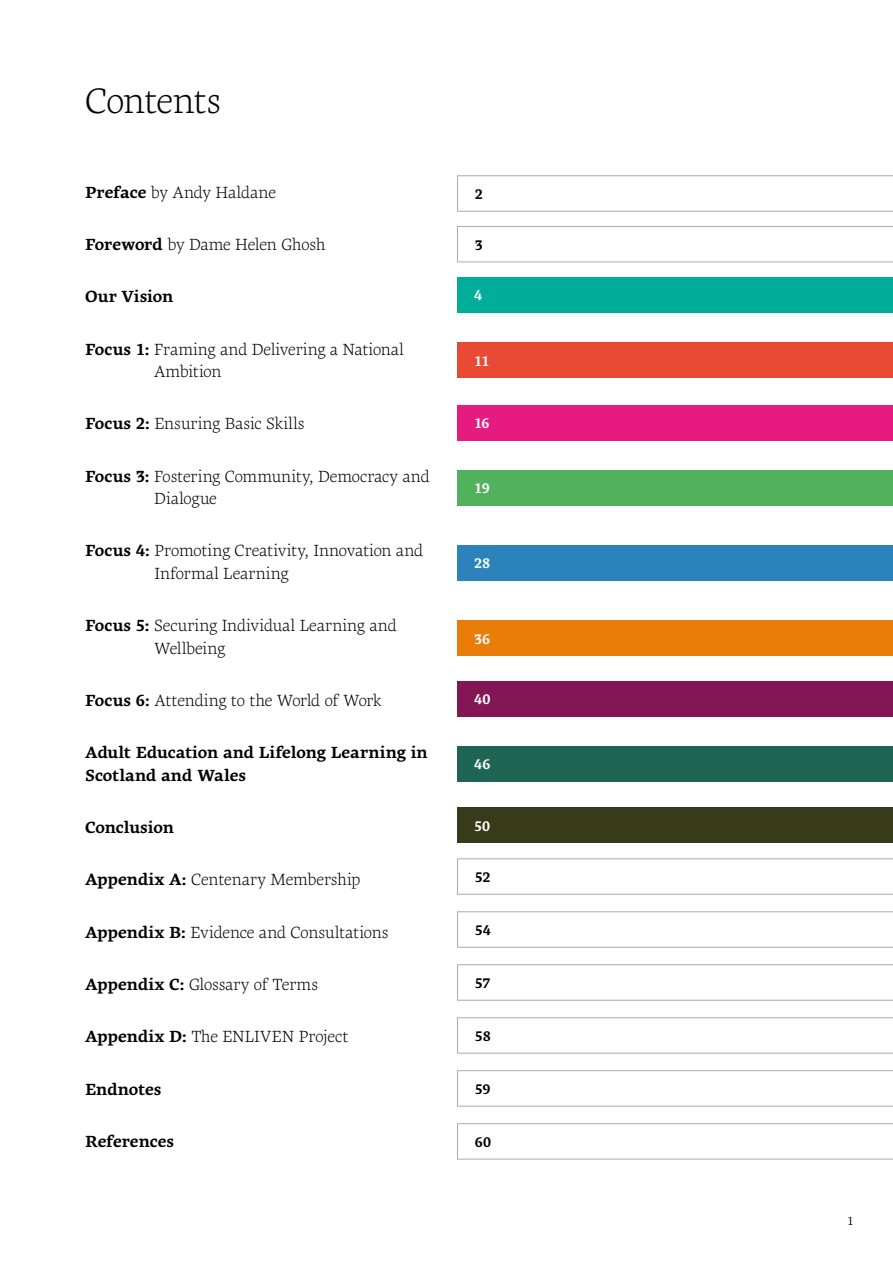
<style>
.page{position:relative;width:893px;height:1263px;background:#fff}
.page>*{position:absolute;margin:0;border:0;box-sizing:border-box;transform-origin:0 0}
.t1{font:300 36px "Geneo Std";letter-spacing:-.03em;color:#000}
.t2{font:300 16.5px/22.5px "Geneo Std";letter-spacing:-.005em;color:#000}
.t3{font:700 16.5px/22.5px "Geneo Std";letter-spacing:-.005em;color:#000}
.t4{font:700 14.25px "Geneo Std";color:#fff}
.t5{font:700 14.25px "Geneo Std";letter-spacing:-.01em;color:#000}
.t6{font:12px "Geneo Std";color:#000}
.s1{font-weight:700}
</style>
<div class="page">
<svg style="left:457px;top:175px;width:436px;height:37px"></svg>
<svg style="left:457px;top:226px;width:436px;height:36px"></svg>
<svg style="left:457px;top:1123px;width:436px;height:36px"></svg>
<div style="left:457px;top:277px;width:436px;height:36px;background:#00ae99"></div>
<div style="left:457px;top:343px;width:436px;height:35px;background:#e94a36"></div>
<div style="left:457px;top:405px;width:436px;height:36px;background:#e71a80"></div>
<div style="left:457px;top:470px;width:436px;height:35px;background:#51b15d"></div>
<div style="left:457px;top:545px;width:436px;height:36px;background:#2c83bc"></div>
<div style="left:457px;top:621px;width:436px;height:35px;background:#e87d09"></div>
<div style="left:457px;top:681px;width:436px;height:35px;background:#831755"></div>
<div style="left:457px;top:746px;width:436px;height:35px;background:#1e6553"></div>
<div style="left:457px;top:807px;width:436px;height:36px;background:#373b19"></div>
<svg style="left:457px;top:911px;width:436px;height:36px"></svg>
<svg style="left:457px;top:858px;width:436px;height:37px"></svg>
<svg style="left:457px;top:964px;width:436px;height:36px"></svg>
<svg style="left:457px;top:1017px;width:436px;height:36px"></svg>
<svg style="left:457px;top:1070px;width:436px;height:36px"></svg>
<h1 class="t1" style="left:85px;top:79px;width:138px">Contents</h1>
<p class="t2" style="left:85px;top:181px;width:192px"><span class="s1">Preface</span> by Andy Haldane</p>
<p class="t2" style="left:85px;top:233px;width:242px"><span class="s1">Foreword</span> by Dame Helen Ghosh</p>
<p class="t3" style="left:85px;top:285px;width:90px">Our Vision</p>
<p class="t2" style="left:154px;top:338px;width:251px;text-indent:-69px"><span class="s1">Focus 1:</span> Framing and Delivering a National<br>Ambition</p>
<p class="t2" style="left:85px;top:412px;width:221px"><span class="s1">Focus 2:</span> Ensuring Basic Skills</p>
<p class="t2" style="left:154px;top:465px;width:277px;text-indent:-69px"><span class="s1">Focus 3:</span> Fostering Community, Democracy and<br>Dialogue</p>
<p class="t2" style="left:154px;top:539px;width:270px;text-indent:-69px"><span class="s1">Focus 4:</span> Promoting Creativity, Innovation and<br>Informal Learning</p>
<p class="t2" style="left:154px;top:614px;width:244px;text-indent:-69px"><span class="s1">Focus 5:</span> Securing Individual Learning and<br>Wellbeing</p>
<p class="t2" style="left:85px;top:689px;width:298px"><span class="s1">Focus 6:</span> Attending to the World of Work</p>
<p class="t3" style="left:85px;top:741px;width:344px">Adult Education and Lifelong Learning in<br>Scotland and Wales</p>
<p class="t3" style="left:85px;top:816px;width:90px">Conclusion</p>
<p class="t2" style="left:85px;top:868px;width:277px"><span class="s1">Appendix A:</span> Centenary Membership</p>
<p class="t2" style="left:85px;top:921px;width:305px"><span class="s1">Appendix B:</span> Evidence and Consultations</p>
<p class="t2" style="left:85px;top:973px;width:235px"><span class="s1">Appendix C:</span> Glossary of Terms</p>
<p class="t2" style="left:85px;top:1025px;width:265px"><span class="s1">Appendix D:</span> The ENLIVEN Project</p>
<p class="t3" style="left:85px;top:1077px;width:78px">Endnotes</p>
<p class="t3" style="left:85px;top:1130px;width:91px">References</p>
<p class="t5" style="left:475px;top:186px;width:9px">2</p>
<p class="t5" style="left:475px;top:236px;width:9px">3</p>
<p class="t4" style="left:474px;top:287px;width:9px">4</p>
<p class="t4" style="left:474px;top:352px;width:17px">11</p>
<p class="t4" style="left:474px;top:415px;width:17px">16</p>
<p class="t4" style="left:474px;top:480px;width:17px">19</p>
<p class="t4" style="left:474px;top:555px;width:17px">28</p>
<p class="t4" style="left:474px;top:630px;width:18px">36</p>
<p class="t4" style="left:474px;top:691px;width:18px">40</p>
<p class="t4" style="left:474px;top:755px;width:18px">46</p>
<p class="t4" style="left:474px;top:817px;width:18px">50</p>
<p class="t5" style="left:475px;top:868px;width:17px">52</p>
<p class="t5" style="left:475px;top:921px;width:18px">54</p>
<p class="t5" style="left:475px;top:974px;width:17px">57</p>
<p class="t5" style="left:475px;top:1027px;width:17px">58</p>
<p class="t5" style="left:475px;top:1080px;width:17px">59</p>
<p class="t5" style="left:475px;top:1133px;width:18px">60</p>
<p class="t6" style="left:847px;top:1214px;width:8px">1</p>
</div>
